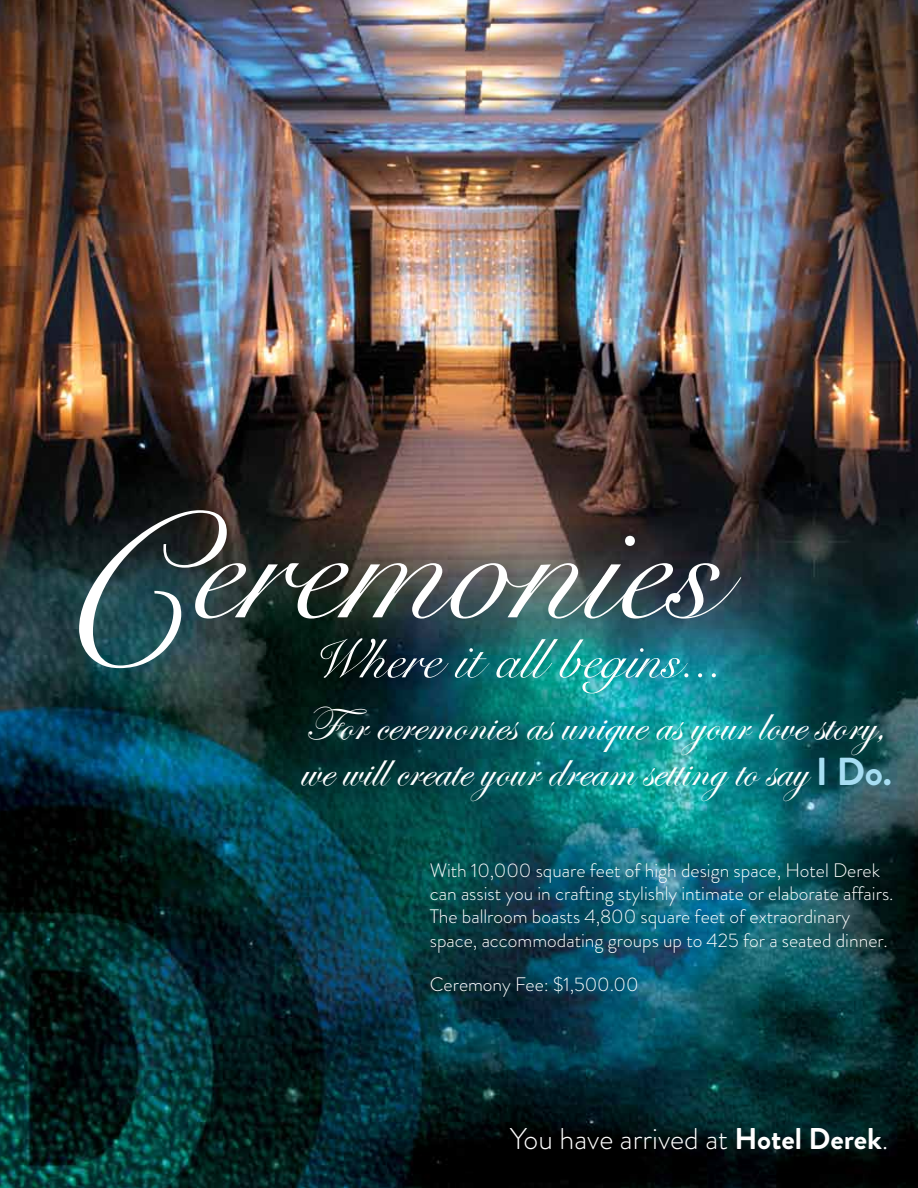
<style>
.page{position:relative;width:918px;height:1188px;background:#fff}
.page>*{position:absolute;margin:0;border:0;box-sizing:border-box;transform-origin:0 0}
.t1{font:153.75px "Snell Roundhand";color:#fff}
.t2{font:54.9px "Snell Roundhand";color:#fff}
.t3{font:49.5px/46.8px "Edwardian Script ITC";color:#fff}
.t4{font:300 30px "Brandon Grotesque";color:#fff}
.t5{font:300 19.5px/23.4px "Brandon Grotesque";color:#fff}
.s1{font-size:216.9px}
.s2{font-family:"Brandon Grotesque";font-weight:700;font-size:39px;color:#a7def3}
.s3{font-weight:700}
</style>
<div class="page">
<img style="left:0;top:0;width:918px;height:1188px">
<h1 class="t1" style="left:48px;top:480px;width:676px"><span class="s1">C</span>eremonies</h1>
<h2 class="t2" style="left:310px;top:628px;width:413px">Where it all begins...</h2>
<h3 class="t3" style="left:299px;top:702px;width:594px">For ceremonies as unique as your love story, we will create your dream setting to say <span class="s2">I Do.</span></h3>
<p class="t5" style="left:430px;top:858px;width:465px">With 10,000 square feet of high design space, Hotel Derek can assist you in crafting stylishly intimate or elaborate affairs.<br>The ballroom boasts 4,800 square feet of extraordinary space, accommodating groups up to 425 for a seated dinner.</p>
<p class="t5" style="left:430px;top:973px;width:210px">Ceremony Fee: $1,500.00</p>
<h3 class="t4" style="left:510px;top:1118px;width:380px">You have arrived at <span class="s3">Hotel Derek</span>.</h3>
</div>
